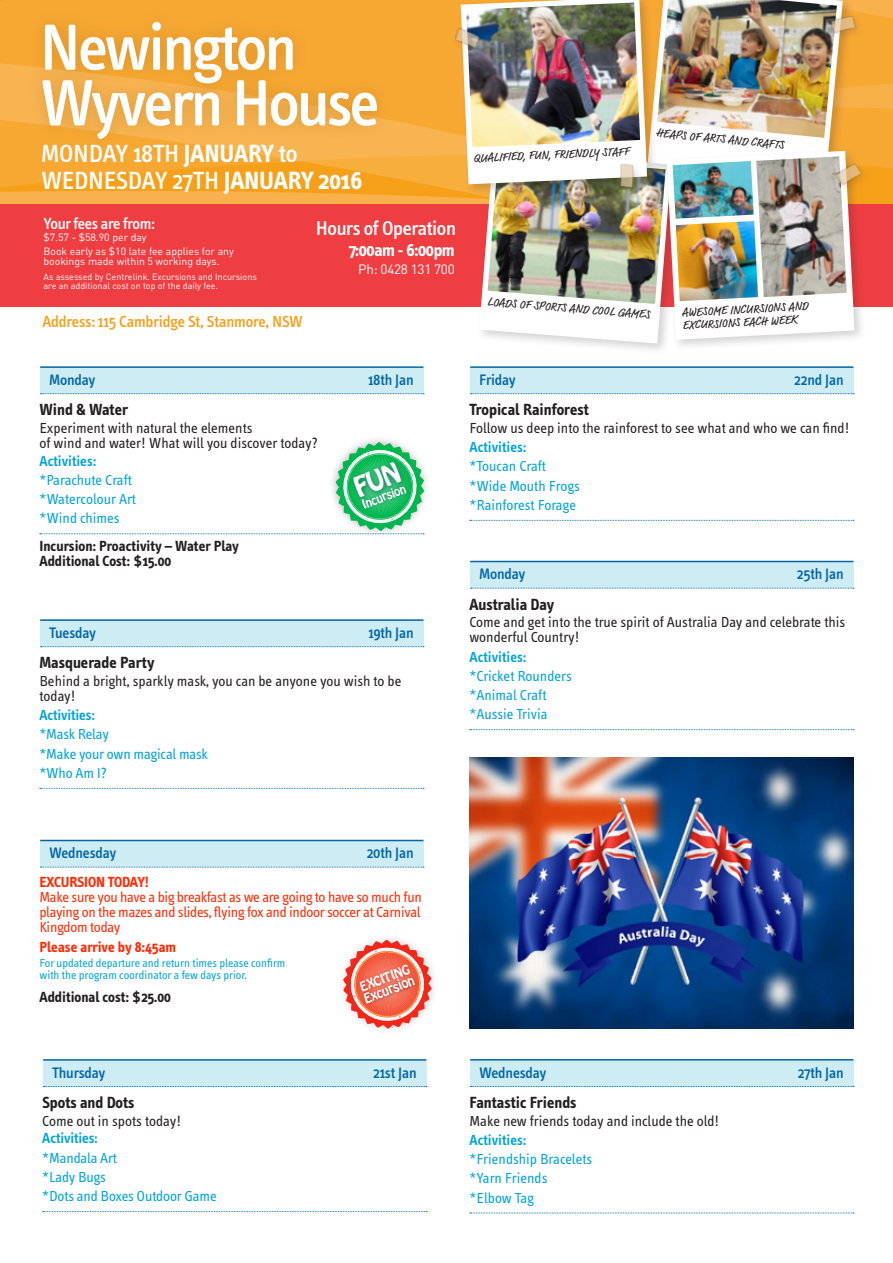
<style>
.page{position:relative;width:893px;height:1263px;background:#fff}
.page>*{position:absolute;margin:0;border:0;box-sizing:border-box;transform-origin:0 0}
.t1{font:500 67.05px/55.7px "Info Text";letter-spacing:-.04em;color:#fff}
.t2{font:500 25.5px/27px "Info Text";letter-spacing:-.01em;color:#fff}
.t3{font:500 20.55px "Info Text";letter-spacing:-.02em;color:#fff}
.t4{font:700 18px "Info Text";letter-spacing:-.02em;color:#fff}
.t5{font:700 16.5px "Info Text";color:#231f20}
.t6{font:500 16.5px "Info Text";letter-spacing:-.01em;color:#f6a01a}
.t7{font:500 16.5px "Info Text";letter-spacing:-.02em;color:#fff}
.t8{font:500 15.6px "Info Text";letter-spacing:-.01em;color:#0065a4}
.t9{font:15px/15px "Info Text";color:#231f20}
.t10{font:15px/19.2px "Info Text";color:#00a4d6}
.t11{font:15px/15px "Info Text";letter-spacing:-.02em;color:#ff2b06;text-align:justify}
.t12{font:700 15px/15px "Info Text";color:#231f20}
.t13{font:600 15px "Info Text";color:#00a4d6}
.t14{font:700 15px "Info Text";letter-spacing:-.005em;color:#ff2b06}
.t15{font:13.5px "DIN";letter-spacing:-.02em;color:#fff}
.t16{font:12.45px "Hobo Std";color:#fff}
.t17{font:12px/12.9px "Market";color:#231f20}
.t18{font:12px/12px "Info Text";color:#00a4d6}
.t19{font:12px "Hobo Std";color:#fff}
.t20{font:11.4px "Hobo Std";color:#fff}
.t21{font:10.5px/13.2px "DIN";color:#fff}
.t22{font:9px/9px "DIN";color:#fff}
.s1{font-weight:700}
</style>
<div class="page">
<div style="left:476px;top:147px;width:208px;height:208px;background:#231f20;opacity:.2"></div>
<div style="left:663px;top:147px;width:204px;height:205px;background:#fff"></div>
<img style="left:0;top:0;width:893px;height:346px">
<img style="left:756px;top:156px;width:91px;height:141px">
<img style="left:673px;top:161px;width:81px;height:58px">
<img style="left:676px;top:221px;width:82px;height:80px">
<div style="left:831px;top:160px;width:40px;height:36px;background:#231f20;opacity:.2"></div>
<img style="left:828px;top:154px;width:38px;height:38px">
<div style="left:40px;top:620px;width:383px;height:27px;background:#ceecf4"></div>
<hr style="left:40px;top:619px;width:383px;height:2px;background:#0065a4">
<svg style="left:41px;top:646px;width:383px;height:1px"></svg>
<svg style="left:40px;top:788px;width:384px;height:1px"></svg>
<div style="left:470px;top:1059px;width:383px;height:27px;background:#ceecf4"></div>
<hr style="left:470px;top:1059px;width:383px;height:1px;background:#0065a4">
<svg style="left:471px;top:1086px;width:383px;height:1px"></svg>
<svg style="left:470px;top:1212px;width:384px;height:1px"></svg>
<div style="left:40px;top:367px;width:383px;height:27px;background:#ceecf4"></div>
<hr style="left:40px;top:366px;width:383px;height:2px;background:#0065a4">
<svg style="left:41px;top:393px;width:383px;height:1px"></svg>
<div style="left:40px;top:840px;width:383px;height:27px;background:#ceecf4"></div>
<hr style="left:40px;top:840px;width:383px;height:1px;background:#0065a4">
<svg style="left:41px;top:867px;width:383px;height:1px"></svg>
<div style="left:43px;top:1060px;width:383px;height:26px;background:#ceecf4"></div>
<hr style="left:43px;top:1059px;width:383px;height:2px;background:#0065a4">
<svg style="left:43px;top:1086px;width:384px;height:1px"></svg>
<svg style="left:43px;top:1211px;width:384px;height:1px"></svg>
<div style="left:470px;top:367px;width:383px;height:27px;background:#ceecf4"></div>
<hr style="left:470px;top:366px;width:383px;height:2px;background:#0065a4">
<svg style="left:471px;top:393px;width:383px;height:1px"></svg>
<svg style="left:470px;top:520px;width:384px;height:1px"></svg>
<div style="left:470px;top:561px;width:383px;height:27px;background:#ceecf4"></div>
<hr style="left:470px;top:561px;width:383px;height:1px;background:#0065a4">
<svg style="left:471px;top:588px;width:383px;height:1px"></svg>
<svg style="left:470px;top:729px;width:384px;height:1px"></svg>
<svg style="left:343px;top:939px;width:89px;height:90px"></svg>
<img style="left:354px;top:960px;width:65px;height:40px">
<img style="left:357px;top:970px;width:67px;height:42px">
<div style="left:328px;top:434px;width:103px;height:104px;background:#231f20;opacity:.3"></div>
<img style="left:469px;top:758px;width:384px;height:270px">
<svg style="left:40px;top:442px;width:384px;height:92px"></svg>
<h1 class="t1" style="left:39px;top:21px;width:342px">Newington<br>Wyvern House</h1>
<h2 class="t2" style="left:41px;top:141px;width:323px">MONDAY 18TH <span class="s1">JANUARY</span> to<br>WEDNESDAY 27TH <span class="s1">JANUARY 2016</span></h2>
<h3 class="t3" style="left:316px;top:217px;width:142px">Hours of Operation</h3>
<p class="t4" style="left:349px;top:240px;width:107px">7:00am - 6:00pm</p>
<p class="t15" style="left:358px;top:260px;width:98px">Ph: 0428 131 700</p>
<p class="t7" style="left:44px;top:214px;width:113px">Your fees are from:</p>
<p class="t21" style="left:44px;top:231px;width:192px">$7.57 - $58.90 per day<br>Book early as $10 late fee applies for any</p>
<p class="t21" style="left:44px;top:255px;width:178px">bookings made within 5 working days.</p>
<p class="t22" style="left:44px;top:272px;width:215px">As assessed by Centrelink. Excursions and Incursions are an additional cost on top of the daily fee.</p>
<p class="t6" style="left:42px;top:312px;width:262px">Address: 115 Cambridge St, Stanmore, NSW</p>
<p class="t17" style="left:473px;top:153px;width:157px;rotate:-3deg">QUALIFIED, FUN, FRIENDLY STAFF</p>
<p class="t17" style="left:657px;top:127px;width:130px;rotate:6deg">HEAPS OF ARTS AND CRAFTS</p>
<p class="t17" style="left:488px;top:295px;width:164px;rotate:5deg">LOADS OF SPORTS AND COOL GAMES</p>
<p class="t17" style="left:682px;top:307px;width:128px;rotate:-3deg">AWESOME INCURSIONS AND<br>EXCURSIONS EACH WEEK</p>
<p class="t8" style="left:49px;top:371px;width:48px">Monday</p>
<p class="t8" style="left:368px;top:371px;width:47px">18th Jan</p>
<p class="t5" style="left:39px;top:400px;width:90px">Wind &amp; Water</p>
<p class="t9" style="left:39px;top:421px;width:280px">Experiment with natural the elements<br>of wind and water! What will you discover today?</p>
<p class="t13" style="left:39px;top:452px;width:58px">Activities:</p>
<p class="t10" style="left:39px;top:471px;width:98px">*Parachute Craft *Watercolour Art *Wind chimes</p>
<p class="t12" style="left:39px;top:539px;width:201px">Incursion: Proactivity – Water Play<br>Additional Cost: $15.00</p>
<p class="t20" style="left:360px;top:497px;width:48px;rotate:-21deg">Incursion</p>
<p class="t8" style="left:49px;top:624px;width:48px">Tuesday</p>
<p class="t8" style="left:368px;top:624px;width:47px">19th Jan</p>
<p class="t5" style="left:39px;top:653px;width:116px">Masquerade Party</p>
<p class="t9" style="left:39px;top:674px;width:363px">Behind a bright, sparkly mask, you can be anyone you wish to be today!</p>
<p class="t13" style="left:39px;top:707px;width:57px">Activities:</p>
<p class="t10" style="left:39px;top:725px;width:170px">*Mask Relay<br>*Make your own magical mask *Who Am I?</p>
<p class="t8" style="left:479px;top:371px;width:38px">Friday</p>
<p class="t8" style="left:794px;top:371px;width:51px">22nd Jan</p>
<p class="t5" style="left:469px;top:400px;width:121px">Tropical Rainforest</p>
<p class="t9" style="left:469px;top:421px;width:381px">Follow us deep into the rainforest to see what and who we can find!</p>
<p class="t13" style="left:469px;top:439px;width:58px">Activities:</p>
<p class="t10" style="left:469px;top:457px;width:112px">*Toucan Craft *Wide Mouth Frogs *Rainforest Forage</p>
<p class="t8" style="left:479px;top:565px;width:48px">Monday</p>
<p class="t8" style="left:797px;top:565px;width:48px">25th Jan</p>
<p class="t5" style="left:469px;top:595px;width:86px">Australia Day</p>
<p class="t9" style="left:469px;top:615px;width:377px">Come and get into the true spirit of Australia Day and celebrate this wonderful Country!</p>
<p class="t13" style="left:469px;top:648px;width:58px">Activities:</p>
<p class="t10" style="left:469px;top:666px;width:104px">*Cricket Rounders *Animal Craft *Aussie Trivia</p>
<p class="t8" style="left:49px;top:844px;width:69px">Wednesday</p>
<p class="t8" style="left:367px;top:844px;width:49px">20th Jan</p>
<p class="t14" style="left:39px;top:874px;width:111px">EXCURSION TODAY!</p>
<p class="t11" style="left:39px;top:890px;width:384px">Make sure you have a big breakfast as we are going to have so much fun playing on the mazes and slides, flying fox and indoor soccer at Carnival Kingdom today</p>
<p class="t14" style="left:39px;top:938px;width:138px">Please arrive by 8:45am</p>
<p class="t18" style="left:39px;top:957px;width:248px">For updated departure and return times please confirm with the program coordinator a few days prior.</p>
<p class="t12" style="left:39px;top:990px;width:133px">Additional cost: $25.00</p>
<p class="t19" style="left:357px;top:979px;width:54px;rotate:-21deg">EXCITING</p>
<p class="t16" style="left:361px;top:991px;width:55px;rotate:-21deg">Excursion</p>
<p class="t8" style="left:52px;top:1064px;width:55px">Thursday</p>
<p class="t8" style="left:373px;top:1064px;width:45px">21st Jan</p>
<p class="t5" style="left:42px;top:1093px;width:94px">Spots and Dots</p>
<p class="t9" style="left:42px;top:1113px;width:140px">Come out in spots today!</p>
<p class="t13" style="left:42px;top:1130px;width:57px">Activities:</p>
<p class="t10" style="left:42px;top:1148px;width:176px">*Mandala Art<br>*Lady Bugs<br>*Dots and Boxes Outdoor Game</p>
<p class="t8" style="left:479px;top:1064px;width:69px">Wednesday</p>
<p class="t8" style="left:798px;top:1064px;width:47px">27th Jan</p>
<p class="t5" style="left:469px;top:1093px;width:109px">Fantastic Friends</p>
<p class="t9" style="left:469px;top:1113px;width:251px">Make new friends today and include the old!</p>
<p class="t13" style="left:469px;top:1131px;width:58px">Activities:</p>
<p class="t10" style="left:469px;top:1150px;width:124px">*Friendship Bracelets *Yarn Friends *Elbow Tag</p>
</div>
